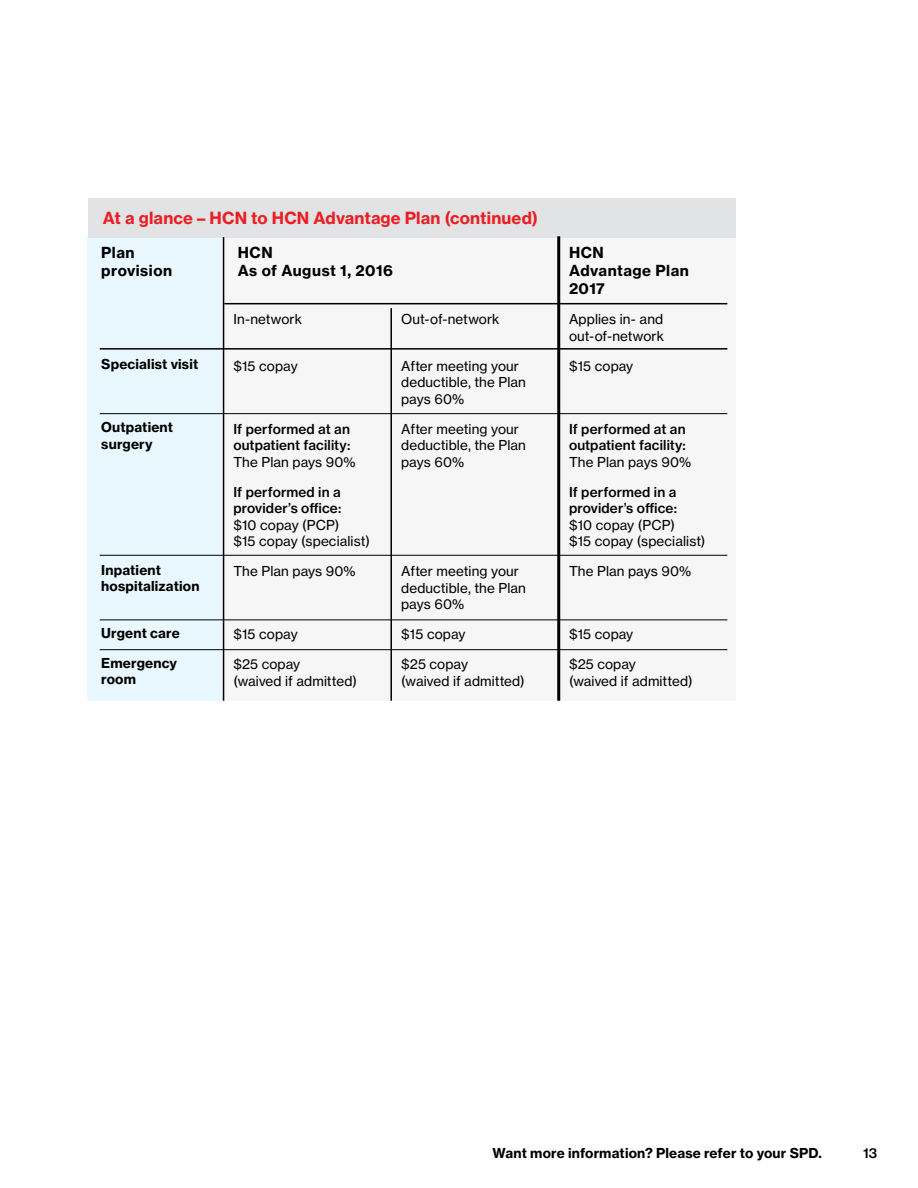
<style>
.page{position:relative;width:918px;height:1188px;background:#fff}
.page>*{position:absolute;margin:0;border:0;box-sizing:border-box;transform-origin:0 0}
.t1{font:16.5px "N Haas Grotesk TX Pro 75 Bd";letter-spacing:.01em;color:#ed1d24}
.t2{font:15px/18px "N Haas Grotesk TX Pro 75 Bd";letter-spacing:.03em;color:#000}
.t3{font:13.5px/16.5px "N Haas Grotesk TX Pro 55 Rg";letter-spacing:.01em;color:#000}
.t4{font:13.5px/16.5px "N Haas Grotesk TX Pro 65 Md";letter-spacing:.01em;color:#000}
.t5{font:13.5px/16.5px "N Haas Grotesk TX Pro 75 Bd";letter-spacing:.015em;color:#000}
</style>
<div class="page">
<div style="left:88px;top:236px;width:136px;height:465px;background:#e9f7fe"></div>
<div style="left:223px;top:236px;width:513px;height:465px;background:#f6f6f6"></div>
<div style="left:88px;top:198px;width:648px;height:39px;background:#e2e3e4"></div>
<hr style="left:100px;top:348px;width:627px;height:2px;background:#000">
<hr style="left:224px;top:303px;width:503px;height:1px;background:#000">
<hr style="left:100px;top:555px;width:627px;height:1px;background:#000">
<hr style="left:100px;top:620px;width:627px;height:1px;background:#000">
<hr style="left:100px;top:649px;width:627px;height:1px;background:#000">
<hr style="left:100px;top:413px;width:627px;height:1px;background:#000">
<hr style="left:223px;top:237px;width:1px;height:464px;background:#000">
<hr style="left:557px;top:236px;width:3px;height:465px;background:#000">
<hr style="left:390px;top:308px;width:2px;height:393px;background:#000">
<p class="t1" style="left:103px;top:208px;width:437px">At a glance – HCN to HCN Advantage Plan (continued)</p>
<p class="t2" style="left:238px;top:244px;width:156px">HCN<br>As of August 1, 2016</p>
<p class="t2" style="left:101px;top:244px;width:72px">Plan provision</p>
<p class="t5" style="left:101px;top:356px;width:99px">Specialist visit</p>
<p class="t5" style="left:101px;top:419px;width:73px">Outpatient surgery</p>
<p class="t5" style="left:101px;top:561px;width:100px">Inpatient hospitalization</p>
<p class="t5" style="left:101px;top:624px;width:80px">Urgent care</p>
<p class="t5" style="left:101px;top:654px;width:77px">Emergency room</p>
<p class="t3" style="left:233px;top:311px;width:70px">In-network</p>
<p class="t3" style="left:233px;top:357px;width:66px">$15 copay</p>
<p class="t4" style="left:233px;top:420px;width:118px">If performed at an outpatient facility:</p>
<p class="t3" style="left:233px;top:453px;width:124px">The Plan pays 90%</p>
<p class="t4" style="left:233px;top:483px;width:109px">If performed in a provider’s office:</p>
<p class="t3" style="left:233px;top:516px;width:138px">$10 copay (PCP)<br>$15 copay (specialist)</p>
<p class="t3" style="left:233px;top:563px;width:124px">The Plan pays 90%</p>
<p class="t3" style="left:233px;top:626px;width:66px">$15 copay</p>
<p class="t3" style="left:233px;top:656px;width:125px">$25 copay<br>(waived if admitted)</p>
<p class="t3" style="left:401px;top:311px;width:100px">Out-of-network</p>
<p class="t3" style="left:401px;top:357px;width:126px">After meeting your deductible, the Plan pays 60%</p>
<p class="t3" style="left:401px;top:420px;width:126px">After meeting your deductible, the Plan pays 60%</p>
<p class="t3" style="left:401px;top:563px;width:126px">After meeting your deductible, the Plan pays 60%</p>
<p class="t3" style="left:401px;top:626px;width:66px">$15 copay</p>
<p class="t3" style="left:401px;top:656px;width:125px">$25 copay<br>(waived if admitted)</p>
<p class="t2" style="left:569px;top:244px;width:121px">HCN<br>Advantage Plan<br>2017</p>
<p class="t3" style="left:569px;top:311px;width:97px">Applies in- and out-of-network</p>
<p class="t3" style="left:569px;top:357px;width:66px">$15 copay</p>
<p class="t4" style="left:569px;top:420px;width:118px">If performed at an outpatient facility:</p>
<p class="t3" style="left:569px;top:453px;width:124px">The Plan pays 90%</p>
<p class="t4" style="left:569px;top:483px;width:109px">If performed in a provider’s office:</p>
<p class="t3" style="left:569px;top:516px;width:138px">$10 copay (PCP)<br>$15 copay (specialist)</p>
<p class="t3" style="left:569px;top:563px;width:124px">The Plan pays 90%</p>
<p class="t3" style="left:569px;top:626px;width:66px">$15 copay</p>
<p class="t3" style="left:569px;top:656px;width:125px">$25 copay<br>(waived if admitted)</p>
<p class="t5" style="left:492px;top:1145px;width:331px">Want more information? Please refer to your SPD.</p>
<p class="t4" style="left:863px;top:1145px;width:16px">13</p>
</div>
